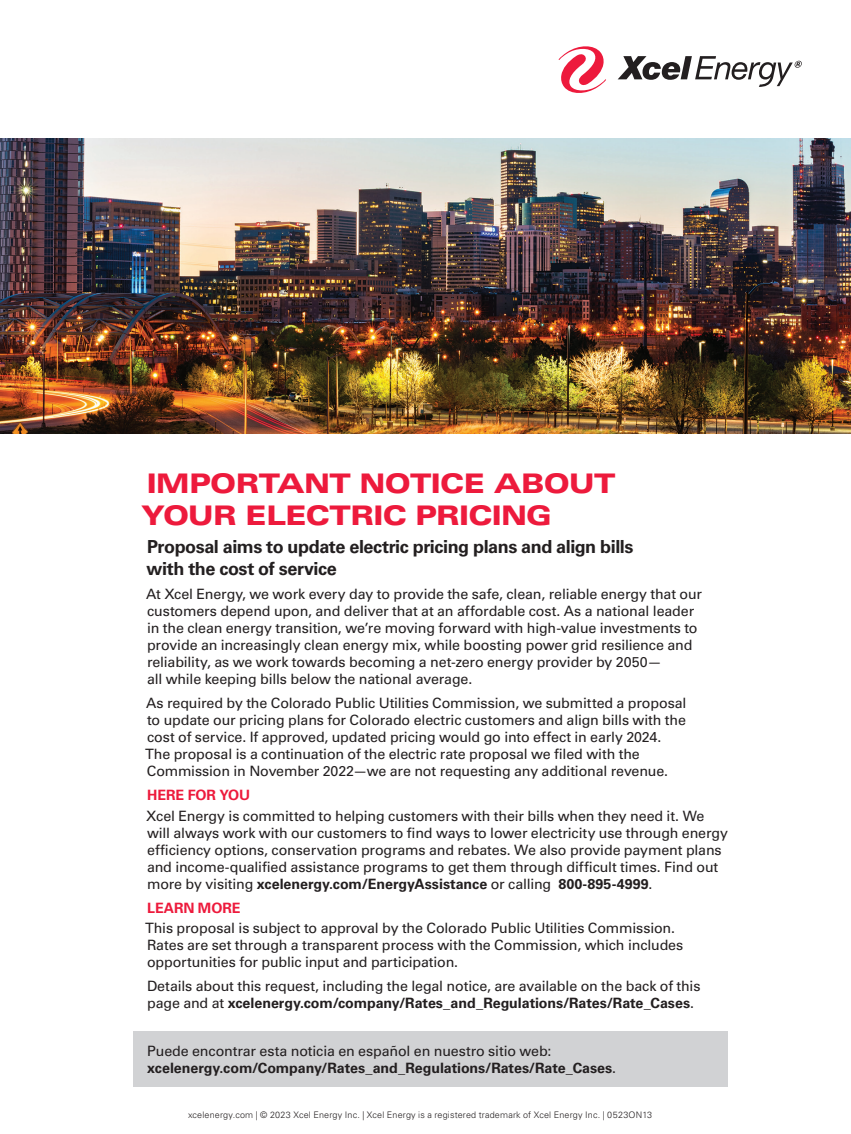
<style>
.page{position:relative;width:851px;height:1134px;background:#fff}
.page>*{position:absolute;margin:0;border:0;box-sizing:border-box;transform-origin:0 0}
.Brand_Headline_FullP{font:900 expanded 27px/32.4px "Univers LT Std";letter-spacing:-.035em;color:#ed1a3c}
.Brand_Headline_Black{font:700 18px/21.6px "Univers LT Std";letter-spacing:-.025em;color:#231f20}
.Brand_Text_Left{font:14.25px/17.1px "Univers LT Std";letter-spacing:-.01em;color:#231f20}
.Brand_Text_Left-2{font:700 14.25px/17.1px "Univers LT Std";letter-spacing:-.005em;color:#231f20}
.Brand_Text_Head_Left{font:700 14.25px "Univers LT Std";letter-spacing:-.005em;color:#ed1a3c}
.Copyright{font:300 9px "Univers LT Std";letter-spacing:.02em;color:#231f20}
.s1{font-weight:700}
.s2{font-weight:400}
</style>
<div class="page">
<img style="left:0;top:138px;width:850px;height:295px">
<svg style="left:558px;top:46px;width:48px;height:47px"></svg>
<svg style="left:617px;top:56px;width:184px;height:31px"></svg>
<div style="left:134px;top:1032px;width:594px;height:55px;background:#d1d2d4"></div>
<p class="Brand_Headline_FullP" style="left:141px;top:467px;width:476px">IMPORTANT NOTICE ABOUT<br>YOUR ELECTRIC PRICING</p>
<p class="Brand_Headline_Black" style="left:147px;top:536px;width:488px">Proposal aims to update electric pricing plans and align bills with the cost of service</p>
<p class="Brand_Text_Left" style="left:146px;top:585px;width:557px">At Xcel Energy, we work every day to provide the safe, clean, reliable energy that our customers depend upon, and deliver that at an affordable cost. As a national leader in the clean energy transition, we’re moving forward with high-value investments to provide an increasingly clean energy mix, while boosting power grid resilience and reliability, as we work towards becoming a net-zero energy provider by 2050—<br>all while keeping bills below the national average.</p>
<p class="Brand_Text_Left" style="left:145px;top:695px;width:543px">As required by the Colorado Public Utilities Commission, we submitted a proposal to update our pricing plans for Colorado electric customers and align bills with the cost of service. If approved, updated pricing would go into effect in early 2024.<br>The proposal is a continuation of the electric rate proposal we filed with the Commission in November 2022—we are not requesting any additional revenue.</p>
<p class="Brand_Text_Head_Left" style="left:147px;top:787px;width:104px">HERE FOR YOU</p>
<p class="Brand_Text_Left" style="left:146px;top:807px;width:583px">Xcel Energy is committed to helping customers with their bills when they need it. We will always work with our customers to find ways to lower electricity use through energy efficiency options, conservation programs and rebates. We also provide payment plans and income-qualified assistance programs to get them through difficult times. Find out more by visiting <span class="s1">xcelenergy.com/EnergyAssistance</span> or calling <span class="s1">800-895-4999</span>.</p>
<p class="Brand_Text_Head_Left" style="left:147px;top:900px;width:95px">LEARN MORE</p>
<p class="Brand_Text_Left" style="left:145px;top:920px;width:539px">This proposal is subject to approval by the Colorado Public Utilities Commission.<br>Rates are set through a transparent process with the Commission, which includes opportunities for public input and participation.</p>
<p class="Brand_Text_Left" style="left:147px;top:978px;width:555px">Details about this request, including the legal notice, are available on the back of this page and at <span class="s1">xcelenergy.com/company/Rates_and_Regulations/Rates/Rate_Cases</span>.</p>
<p class="Brand_Text_Left-2" style="left:147px;top:1042px;width:470px"><span class="s2">Puede encontrar esta noticia en español en nuestro sitio web: </span>xcelenergy.com/Company/Rates_and_Regulations/Rates/Rate_Cases<span class="s2">.</span></p>
<p class="Copyright" style="left:188px;top:1109px;width:465px">xcelenergy.com | © 2023 Xcel Energy Inc. | Xcel Energy is a registered trademark of Xcel Energy Inc. | 0523ON13</p>
</div>
